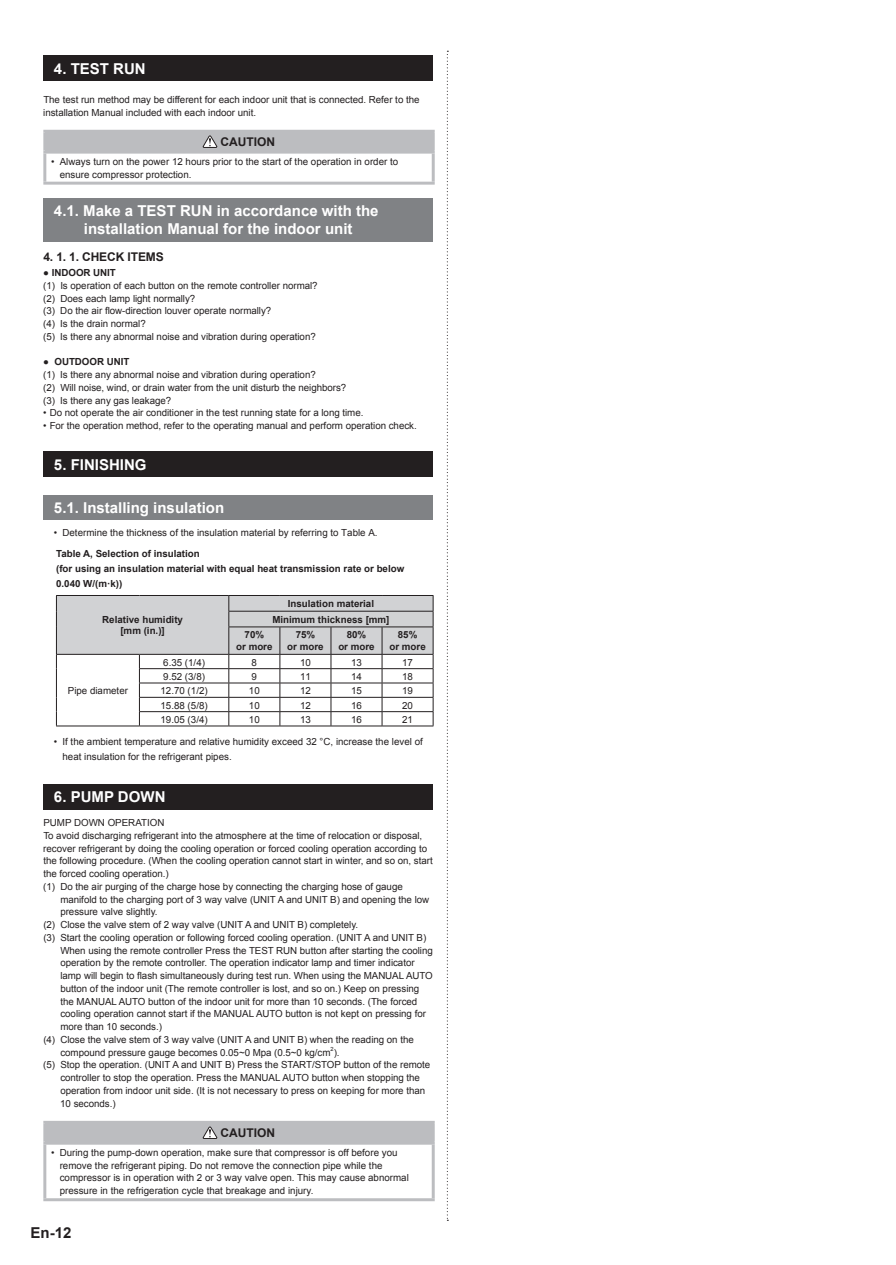
<style>
.page{position:relative;width:896px;height:1265px;background:#fff}
.page>*{position:absolute;margin:0;border:0;box-sizing:border-box;transform-origin:0 0}
.t1{font:700 15px/18px "Arial";color:#fff;text-align:center}
.t2{font:700 15px "Arial";color:#231f20}
.t3{font:700 12px "Arial";color:#231f20}
.t4{font:9.75px/12.8px "Arial";letter-spacing:-.005em;color:#231f20}
.t5{font:700 9.75px/11.7px "Arial";color:#231f20;text-align:center}
.t6{font:5.7px "Arial";color:#231f20}
</style>
<div class="page">
<svg style="left:446px;top:51px;width:2px;height:1169px"></svg>
<div style="left:43px;top:56px;width:389px;height:25px;background:#231f20"></div>
<div style="left:45px;top:131px;width:388px;height:21px;background:#bcbdc0"></div>
<hr style="left:43px;top:130px;width:391px;height:3px;background:#bcbdc0">
<hr style="left:43px;top:133px;width:3px;height:18px;background:#bcbdc0">
<hr style="left:431px;top:133px;width:3px;height:18px;background:#bcbdc0">
<hr style="left:43px;top:151px;width:391px;height:3px;background:#bcbdc0">
<hr style="left:43px;top:154px;width:3px;height:28px;background:#bcbdc0">
<hr style="left:431px;top:154px;width:3px;height:28px;background:#bcbdc0">
<hr style="left:43px;top:182px;width:391px;height:3px;background:#bcbdc0">
<svg style="left:203px;top:135px;width:14px;height:13px"></svg>
<div style="left:43px;top:198px;width:389px;height:43px;background:#808285"></div>
<div style="left:43px;top:451px;width:389px;height:25px;background:#231f20"></div>
<div style="left:43px;top:495px;width:389px;height:25px;background:#808285"></div>
<svg style="left:56px;top:595px;width:377px;height:130px"></svg>
<hr style="left:56px;top:725px;width:83px;height:1px;background:#231f20">
<hr style="left:139px;top:725px;width:90px;height:1px;background:#231f20">
<hr style="left:229px;top:725px;width:51px;height:1px;background:#231f20">
<hr style="left:280px;top:725px;width:51px;height:1px;background:#231f20">
<hr style="left:331px;top:725px;width:51px;height:1px;background:#231f20">
<hr style="left:382px;top:725px;width:51px;height:1px;background:#231f20">
<div style="left:43px;top:783px;width:389px;height:26px;background:#231f20"></div>
<div style="left:45px;top:1122px;width:388px;height:20px;background:#bcbdc0"></div>
<hr style="left:43px;top:1120px;width:391px;height:3px;background:#bcbdc0">
<hr style="left:43px;top:1123px;width:3px;height:18px;background:#bcbdc0">
<hr style="left:431px;top:1123px;width:3px;height:18px;background:#bcbdc0">
<hr style="left:43px;top:1141px;width:391px;height:3px;background:#bcbdc0">
<hr style="left:43px;top:1144px;width:3px;height:53px;background:#bcbdc0">
<hr style="left:431px;top:1144px;width:3px;height:53px;background:#bcbdc0">
<hr style="left:43px;top:1197px;width:391px;height:3px;background:#bcbdc0">
<svg style="left:203px;top:1126px;width:14px;height:12px"></svg>
<h1 class="t1" style="left:54px;top:60px;width:93px">4. TEST RUN</h1>
<p class="t4" style="left:43px;top:93px;width:377px">The test run method may be different for each indoor unit that is connected. Refer to the installation Manual included with each indoor unit.</p>
<p class="t3" style="left:220px;top:134px;width:56px">CAUTION</p>
<p class="t4" style="left:60px;top:155px;width:340px;text-indent:-9px">• Always turn on the power 12 hours prior to the start of the operation in order to ensure compressor protection.</p>
<h1 class="t1" style="left:54px;top:202px;width:326px">4.1. Make a TEST RUN in accordance with the installation Manual for the indoor unit</h1>
<p class="t3" style="left:43px;top:249px;width:122px">4. 1. 1. CHECK ITEMS</p>
<p class="t5" style="left:43px;top:267px;width:74px">● INDOOR UNIT</p>
<p class="t4" style="left:43px;top:279px;width:276px">(1) Is operation of each button on the remote controller normal? (2) Does each lamp light normally?<br>(3) Do the air flow-direction louver operate normally?<br>(4) Is the drain normal?<br>(5) Is there any abnormal noise and vibration during operation?</p>
<p class="t5" style="left:43px;top:356px;width:88px">● OUTDOOR UNIT</p>
<p class="t4" style="left:43px;top:368px;width:304px">(1) Is there any abnormal noise and vibration during operation?<br>(2) Will noise, wind, or drain water from the unit disturb the neighbors? (3) Is there any gas leakage?</p>
<p class="t4" style="left:43px;top:406px;width:321px">• Do not operate the air conditioner in the test running state for a long time.</p>
<p class="t4" style="left:43px;top:419px;width:375px">• For the operation method, refer to the operating manual and perform operation check.</p>
<h1 class="t1" style="left:54px;top:456px;width:94px">5. FINISHING</h1>
<h1 class="t1" style="left:54px;top:499px;width:172px">5.1. Installing insulation</h1>
<p class="t4" style="left:54px;top:526px;width:325px">• Determine the thickness of the insulation material by referring to Table A.</p>
<p class="t5" style="left:56px;top:546px;width:349px;line-height:15px;text-align:left">Table A, Selection of insulation<br>(for using an insulation material with equal heat transmission rate or below<br>0.040 W/(m·k))</p>
<p class="t5" style="left:102px;top:613px;width:82px">Relative humidity [mm (in.)]</p>
<p class="t5" style="left:272px;top:595px;width:119px;line-height:15.8px">Insulation material<br>Minimum thickness [mm]</p>
<p class="t5" style="left:236px;top:629px;width:38px">70%<br>or more</p>
<p class="t5" style="left:287px;top:629px;width:38px">75%<br>or more</p>
<p class="t5" style="left:338px;top:629px;width:38px">80%<br>or more</p>
<p class="t5" style="left:389px;top:629px;width:38px">85%<br>or more</p>
<p class="t4" style="left:163px;top:656px;width:43px">6.35 (1/4)</p>
<p class="t4" style="left:251px;top:656px;width:7px">8</p>
<p class="t4" style="left:300px;top:656px;width:12px">10</p>
<p class="t4" style="left:351px;top:656px;width:12px">13</p>
<p class="t4" style="left:402px;top:656px;width:12px">17</p>
<p class="t4" style="left:163px;top:670px;width:43px">9.52 (3/8)</p>
<p class="t4" style="left:251px;top:670px;width:7px">9</p>
<p class="t4" style="left:300px;top:670px;width:12px">11</p>
<p class="t4" style="left:351px;top:670px;width:12px">14</p>
<p class="t4" style="left:402px;top:670px;width:12px">18</p>
<p class="t4" style="left:160px;top:684px;width:49px">12.70 (1/2)</p>
<p class="t4" style="left:249px;top:684px;width:12px">10</p>
<p class="t4" style="left:300px;top:684px;width:12px">12</p>
<p class="t4" style="left:351px;top:684px;width:12px">15</p>
<p class="t4" style="left:402px;top:684px;width:12px">19</p>
<p class="t4" style="left:160px;top:699px;width:49px">15.88 (5/8)</p>
<p class="t4" style="left:249px;top:699px;width:12px">10</p>
<p class="t4" style="left:300px;top:699px;width:12px">12</p>
<p class="t4" style="left:351px;top:699px;width:12px">16</p>
<p class="t4" style="left:402px;top:699px;width:12px">20</p>
<p class="t4" style="left:160px;top:713px;width:49px">19.05 (3/4)</p>
<p class="t4" style="left:249px;top:713px;width:12px">10</p>
<p class="t4" style="left:300px;top:713px;width:12px">13</p>
<p class="t4" style="left:351px;top:713px;width:12px">16</p>
<p class="t4" style="left:402px;top:713px;width:12px">21</p>
<p class="t4" style="left:62px;top:734px;width:361px;line-height:14.7px;text-indent:-9px">• If the ambient temperature and relative humidity exceed 32 °C, increase the level of heat insulation for the refrigerant pipes.</p>
<h1 class="t1" style="left:54px;top:788px;width:113px">6. PUMP DOWN</h1>
<p class="t4" style="left:43px;top:816px;width:391px">PUMP DOWN OPERATION<br>To avoid discharging refrigerant into the atmosphere at the time of relocation or disposal, recover refrigerant by doing the cooling operation or forced cooling operation according to the following procedure. (When the cooling operation cannot start in winter, and so on, start the forced cooling operation.)<br>(1) Do the air purging of the charge hose by connecting the charging hose of gauge</p>
<p class="t4" style="left:60px;top:892px;width:370px">manifold to the charging port of 3 way valve (UNIT A and UNIT B) and opening the low</p>
<p class="t4" style="left:60px;top:905px;width:99px">pressure valve slightly.</p>
<p class="t4" style="left:43px;top:918px;width:316px">(2) Close the valve stem of 2 way valve (UNIT A and UNIT B) completely.</p>
<p class="t4" style="left:43px;top:931px;width:384px">(3) Start the cooling operation or following forced cooling operation. (UNIT A and UNIT B)</p>
<p class="t4" style="left:60px;top:943px;width:374px">When using the remote controller Press the TEST RUN button after starting the cooling</p>
<p class="t4" style="left:60px;top:956px;width:355px">operation by the remote controller. The operation indicator lamp and timer indicator</p>
<p class="t4" style="left:60px;top:969px;width:374px">lamp will begin to flash simultaneously during test run. When using the MANUAL AUTO</p>
<p class="t4" style="left:60px;top:982px;width:360px">button of the indoor unit (The remote controller is lost, and so on.) Keep on pressing</p>
<p class="t4" style="left:60px;top:994px;width:358px">the MANUAL AUTO button of the indoor unit for more than 10 seconds. (The forced</p>
<p class="t4" style="left:60px;top:1007px;width:367px">cooling operation cannot start if the MANUAL AUTO button is not kept on pressing for</p>
<p class="t4" style="left:60px;top:1020px;width:103px">more than 10 seconds.)</p>
<p class="t4" style="left:43px;top:1033px;width:372px">(4) Close the valve stem of 3 way valve (UNIT A and UNIT B) when the reading on the</p>
<p class="t4" style="left:60px;top:1045px;width:280px">compound pressure gauge becomes 0.05~0 Mpa (0.5~0 kg/cm ).</p>
<p class="t4" style="left:68px;top:684px;width:62px">Pipe diameter</p>
<p class="t6" style="left:330px;top:1045px;width:5px">2</p>
<p class="t4" style="left:60px;top:1058px;width:371px;text-indent:-17px">(5) Stop the operation. (UNIT A and UNIT B) Press the START/STOP button of the remote controller to stop the operation. Press the MANUAL AUTO button when stopping the operation from indoor unit side. (It is not necessary to press on keeping for more than 10 seconds.)</p>
<p class="t3" style="left:220px;top:1124px;width:56px">CAUTION</p>
<p class="t4" style="left:60px;top:1145px;width:350px;text-indent:-9px">• During the pump-down operation, make sure that compressor is off before you remove the refrigerant piping. Do not remove the connection pipe while the compressor is in operation with 2 or 3 way valve open. This may cause abnormal pressure in the refrigeration cycle that breakage and injury.</p>
<h1 class="t2" style="left:31px;top:1222px;width:42px">En-12</h1>
</div>
